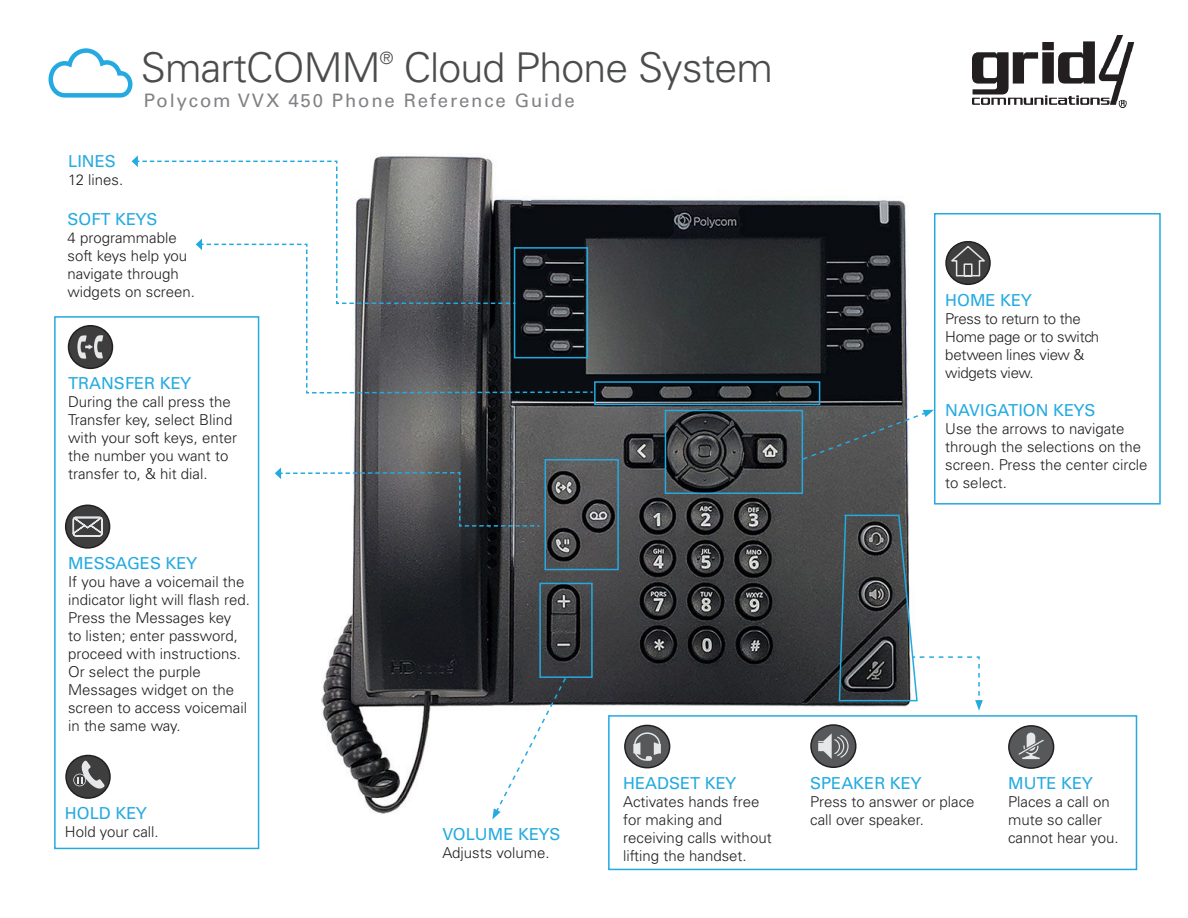
<style>
.page{position:relative;width:1188px;height:918px;background:#fff}
.page>*{position:absolute;margin:0;border:0;box-sizing:border-box;transform-origin:0 0}
.t1{font:300 41.1px "Univers LT Std";letter-spacing:-.02em;color:#4b4c4d}
.t2{font:18.6px "Univers LT Std";letter-spacing:.1em;color:#808285}
.t3{font:300 16.95px "Univers LT Std";color:#4b4c4d}
.body_copy{font:16.5px "Univers LT Std";color:#24aae1}
.body_copy-2{font:300 15px/18px "Univers LT Std";color:#231f20}
.body_copy-3{font:300 15px/18px "Univers LT Std";letter-spacing:-.02em;color:#231f20}
</style>
<div class="page">
<img style="left:321px;top:153px;width:588px;height:661px">
<div style="left:54px;top:316px;width:205px;height:533px;border:2px solid #24aae1"></div>
<div style="left:608px;top:715px;width:529px;height:155px;border:2px solid #24aae1"></div>
<div style="left:594px;top:381px;width:226px;height:24px;border:2px solid #24aae1"></div>
<img style="left:972px;top:35px;width:162px;height:72px">
<div style="left:539px;top:583px;width:54px;height:95px;border:2px solid #24aae1"></div>
<svg style="left:48px;top:48px;width:85px;height:50px"></svg>
<div style="left:69px;top:326px;width:43px;height:42px;background:#3e3e3f;border-radius:50%"></div>
<div style="left:68px;top:325px;width:45px;height:44px;border:2px solid #231f20;border-radius:50%"></div>
<svg style="left:77px;top:335px;width:26px;height:24px"></svg>
<div style="left:66px;top:505px;width:44px;height:43px;background:#3e3e3f;border-radius:50%"></div>
<div style="left:65px;top:505px;width:45px;height:44px;border:2px solid #231f20;border-radius:50%"></div>
<svg style="left:73px;top:517px;width:30px;height:20px"></svg>
<div style="left:66px;top:755px;width:44px;height:43px;background:#3e3e3f;border-radius:50%"></div>
<div style="left:65px;top:755px;width:46px;height:44px;border:2px solid #231f20;border-radius:50%"></div>
<svg style="left:73px;top:760px;width:32px;height:31px"></svg>
<div style="left:811px;top:725px;width:45px;height:42px;background:#57585a;border-radius:50%"></div>
<div style="left:810px;top:724px;width:47px;height:44px;border:2px solid #231f20;border-radius:50%"></div>
<svg style="left:818px;top:733px;width:31px;height:26px"></svg>
<div style="left:625px;top:725px;width:45px;height:43px;background:#57585a;border-radius:50%"></div>
<div style="left:624px;top:725px;width:46px;height:43px;border:2px solid #231f20;border-radius:50%"></div>
<svg style="left:633px;top:732px;width:28px;height:30px"></svg>
<svg style="left:132px;top:155px;width:457px;height:239px"></svg>
<div style="left:1009px;top:726px;width:45px;height:42px;background:#57585a;border-radius:50%"></div>
<div style="left:1008px;top:725px;width:46px;height:44px;border:2px solid #231f20;border-radius:50%"></div>
<svg style="left:1018px;top:732px;width:26px;height:27px"></svg>
<svg style="left:492px;top:676px;width:75px;height:144px"></svg>
<svg style="left:275px;top:458px;width:345px;height:113px"></svg>
<svg style="left:838px;top:514px;width:145px;height:197px"></svg>
<svg style="left:934px;top:213px;width:227px;height:292px"></svg>
<svg style="left:664px;top:409px;width:270px;height:86px;background:#595d60"></svg>
<p class="t1" style="left:141px;top:43px;width:241px">SmartCOMM</p>
<p class="t3" style="left:380px;top:48px;width:15px">®</p>
<p class="t1" style="left:404px;top:43px;width:371px">Cloud Phone System</p>
<p class="body_copy" style="left:68px;top:152px;width:49px">LINES</p>
<p class="body_copy-2" style="left:68px;top:171px;width:57px">12 lines.</p>
<p class="t2" style="left:144px;top:90px;width:432px">Polycom VVX 450 Phone Reference Guide</p>
<p class="body_copy" style="left:68px;top:209px;width:92px">SOFT KEYS</p>
<p class="body_copy-2" style="left:68px;top:229px;width:129px">4 programmable soft keys help you navigate through widgets on screen.</p>
<p class="body_copy" style="left:68px;top:373px;width:125px">TRANSFER KEY</p>
<p class="body_copy-2" style="left:68px;top:393px;width:170px">During the call press the<br>Transfer key, select Blind with your soft keys, enter the number you want to transfer to, &amp; hit dial.</p>
<p class="body_copy" style="left:68px;top:553px;width:130px">MESSAGES KEY</p>
<p class="body_copy-2" style="left:68px;top:572px;width:183px">If you have a voicemail the indicator light will flash red.<br>Press the Messages key<br>to listen; enter password, proceed with instructions.</p>
<p class="body_copy-2" style="left:68px;top:662px;width:180px">Or select the purple<br>Messages widget on the screen to access voicemail in the same way.</p>
<p class="body_copy" style="left:65px;top:804px;width:83px">HOLD KEY</p>
<p class="body_copy-2" style="left:65px;top:823px;width:95px">Hold your call.</p>
<p class="body_copy" style="left:443px;top:825px;width:119px">VOLUME KEYS</p>
<p class="body_copy-2" style="left:443px;top:844px;width:108px">Adjusts volume.</p>
<p class="body_copy" style="left:623px;top:773px;width:115px">HEADSET KEY</p>
<p class="body_copy-2" style="left:623px;top:792px;width:138px">Activates hands free</p>
<p class="body_copy-2" style="left:623px;top:810px;width:150px">for making and receiving calls without lifting the handset.</p>
<p class="body_copy" style="left:945px;top:291px;width:88px">HOME KEY</p>
<p class="body_copy-3" style="left:945px;top:310px;width:155px">Press to return to the<br>Home page or to switch between lines view &amp; widgets view.</p>
<p class="body_copy" style="left:945px;top:401px;width:152px">NAVIGATION KEYS</p>
<p class="body_copy-2" style="left:945px;top:420px;width:204px">Use the arrows to navigate through the selections on the screen. Press the center circle to select.</p>
<p class="body_copy" style="left:810px;top:773px;width:113px">SPEAKER KEY</p>
<p class="body_copy-2" style="left:810px;top:792px;width:166px">Press to answer or place call over speaker.</p>
<p class="body_copy" style="left:1008px;top:773px;width:86px">MUTE KEY</p>
<p class="body_copy-2" style="left:1008px;top:793px;width:112px">Places a call on mute so caller cannot hear you.</p>
</div>
